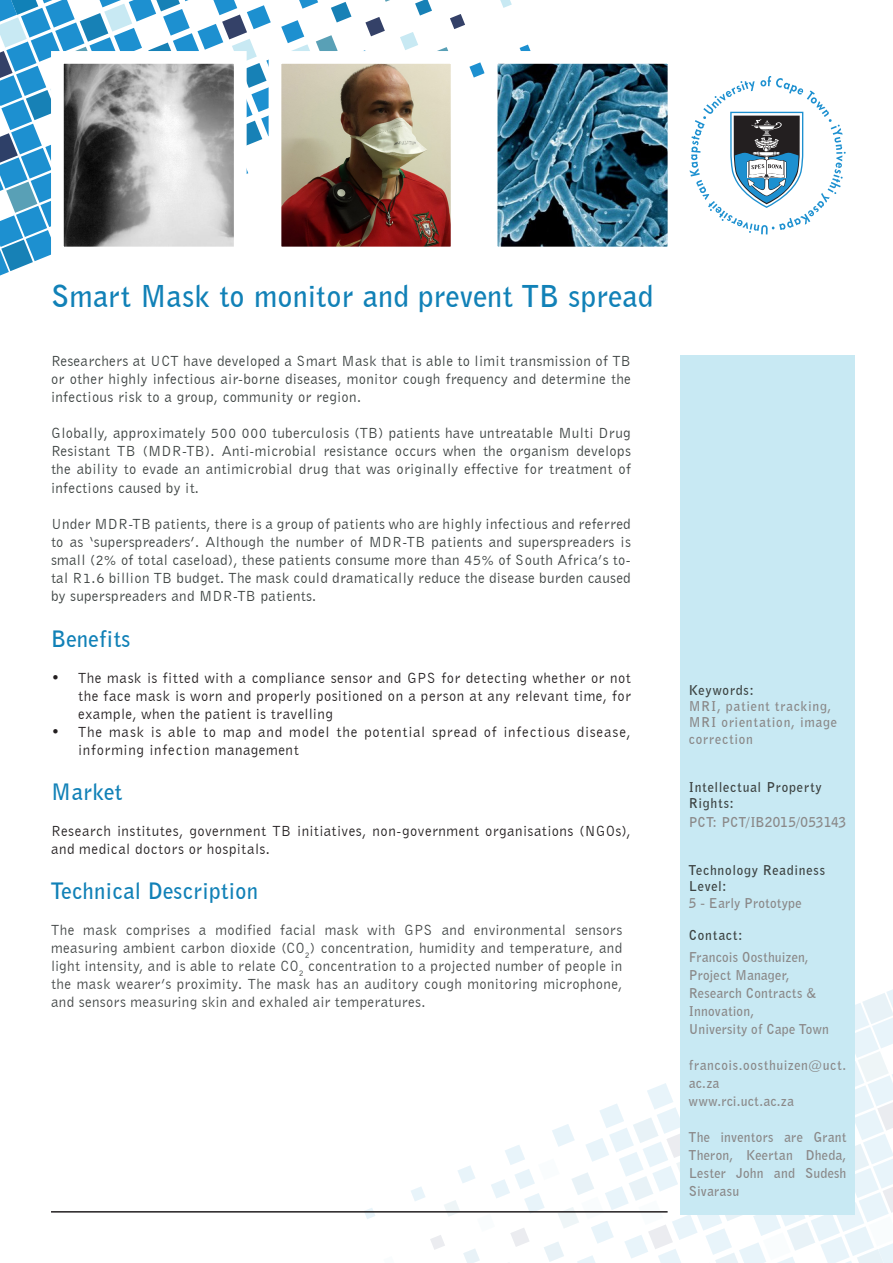
<style>
.page{position:relative;width:893px;height:1263px;background:#fff}
.page>*{position:absolute;margin:0;border:0;box-sizing:border-box;transform-origin:0 0}
._1st_Heading{font:700 30px "Bell Gothic BT";letter-spacing:.015em;color:#1181b7}
._2nd_Heading{font:700 22.5px "Bell Gothic BT";letter-spacing:.02em;color:#1181b7}
.t1{font:15px/18px "Bell Gothic BT";letter-spacing:.02em;color:#3c4241;text-align:justify}
.Body_copy{font:15px/18px "Bell Gothic BT";letter-spacing:.025em;color:#434747;text-align:justify}
.Body_copy-2{font:15px/18px "Bell Gothic BT";letter-spacing:.035em;color:#231f20;text-align:justify}
.Body_copy-3{font:15px/18px "Bell Gothic BT";letter-spacing:.055em;color:#231f20}
.t2{font:700 13.5px/18px "Bell Gothic BT";letter-spacing:.025em;color:#8a8888;text-align:justify}
.t3{font:700 13.5px/16.2px "Bell Gothic BT";letter-spacing:.06em;color:#3c4241}
.t4{font:700 13.5px/16.2px "Bell Gothic BT";letter-spacing:.06em;color:#8a8888}
.t5{font:700 13.5px/18px "Bell Gothic BT";letter-spacing:.05em;color:#8a8888}
</style>
<div class="page">
<svg style="left:364px;top:1208px;width:11px;height:11px"></svg>
<svg style="left:410px;top:989px;width:483px;height:274px"></svg>
<svg style="left:520px;top:45px;width:11px;height:6px"></svg>
<svg style="left:500px;top:0;width:12px;height:8px"></svg>
<svg style="left:0;top:0;width:485px;height:275px"></svg>
<div style="left:680px;top:355px;width:175px;height:859px;background:#c8e9f3"></div>
<img style="left:65px;top:65px;width:168px;height:180px">
<div style="left:51px;top:51px;width:196px;height:208px;border:13px solid #fff"></div>
<img style="left:283px;top:65px;width:166px;height:180px">
<div style="left:269px;top:51px;width:194px;height:208px;border:13px solid #fff"></div>
<img style="left:499px;top:65px;width:167px;height:180px">
<div style="left:485px;top:51px;width:195px;height:208px;border:13px solid #fff"></div>
<hr style="left:51px;top:1211px;width:617px;height:1px;background:#231f20">
<svg style="left:690px;top:76px;width:156px;height:158px"></svg>
<p class="_1st_Heading" style="left:51px;top:276px;width:603px">Smart Mask to monitor and prevent TB spread</p>
<p class="t1" style="left:51px;top:352px;width:581px">Researchers at UCT have developed a Smart Mask that is able to limit transmission of TB or other highly infectious air-borne diseases, monitor cough frequency and determine the infectious risk to a group, community or region.</p>
<p class="t1" style="left:51px;top:424px;width:581px">Globally, approximately 500 000 tuberculosis (TB) patients have untreatable Multi Drug Resistant TB (MDR-TB). Anti-microbial resistance occurs when the organism develops the ability to evade an antimicrobial drug that was originally effective for treatment of infections caused by it.</p>
<p class="t1" style="left:51px;top:514px;width:581px">Under MDR-TB patients, there is a group of patients who are highly infectious and referred to as ‘superspreaders’. Although the number of MDR-TB patients and superspreaders is small (2% of total caseload), these patients consume more than 45% of South Africa’s to&shy;tal R1.6 billion TB budget. The mask could dramatically reduce the disease burden caused by superspreaders and MDR-TB patients.</p>
<p class="_2nd_Heading" style="left:51px;top:623px;width:81px">Benefits</p>
<p class="Body_copy-2" style="left:78px;top:668px;width:554px;text-indent:-27px">• The mask is fitted with a compliance sensor and GPS for detecting whether or not the face mask is worn and properly positioned on a person at any relevant time, for example, when the patient is travelling</p>
<p class="Body_copy-3" style="left:78px;top:722px;width:554px;text-indent:-27px">• The mask is able to map and model the potential spread of infectious disease, informing infection management</p>
<p class="_2nd_Heading" style="left:51px;top:776px;width:72px">Market</p>
<p class="Body_copy-2" style="left:51px;top:821px;width:581px">Research institutes, government TB initiatives, non-government organisations (NGOs), and medical doctors or hospitals.</p>
<p class="_2nd_Heading" style="left:51px;top:875px;width:209px">Technical Description</p>
<p class="Body_copy" style="left:51px;top:920px;width:573px">The mask comprises a modified facial mask with GPS and environmental sensors measuring ambient carbon dioxide (CO<sub>2</sub>) concentration, humidity and temperature, and light intensity, and is able to relate CO<sub>2</sub> concentration to a projected number of people in the mask wearer’s proximity. The mask has an auditory cough monitoring microphone, and sensors measuring skin and exhaled air temperatures.</p>
<p class="t3" style="left:689px;top:681px;width:66px">Keywords:</p>
<p class="t4" style="left:689px;top:698px;width:149px">MRI, patient tracking,<br>MRI orientation, image correction</p>
<p class="t3" style="left:689px;top:779px;width:134px">Intellectual Property</p>
<p class="t3" style="left:689px;top:795px;width:46px">Rights:</p>
<p class="t2" style="left:689px;top:812px;width:159px">PCT: PCT/IB2015/053143</p>
<p class="t3" style="left:689px;top:862px;width:138px">Technology Readiness<br>Level:</p>
<p class="t2" style="left:689px;top:893px;width:114px">5 - Early Prototype</p>
<p class="t3" style="left:689px;top:926px;width:55px">Contact:</p>
<p class="t2" style="left:689px;top:947px;width:121px">Francois Oosthuizen,</p>
<p class="t2" style="left:689px;top:965px;width:102px">Project Manager,</p>
<p class="t2" style="left:689px;top:983px;width:129px">Research Contracts &amp;</p>
<p class="t2" style="left:689px;top:1001px;width:67px">Innovation,</p>
<p class="t2" style="left:689px;top:1019px;width:141px">University of Cape Town</p>
<p class="t5" style="left:689px;top:1055px;width:159px">francois.oosthuizen@uct. ac.za</p>
<p class="t2" style="left:689px;top:1091px;width:107px">www.rci.uct.ac.za</p>
<p class="t2" style="left:689px;top:1127px;width:159px">The inventors are Grant Theron, Keertan Dheda, Lester John and Sudesh Sivarasu</p>
</div>
